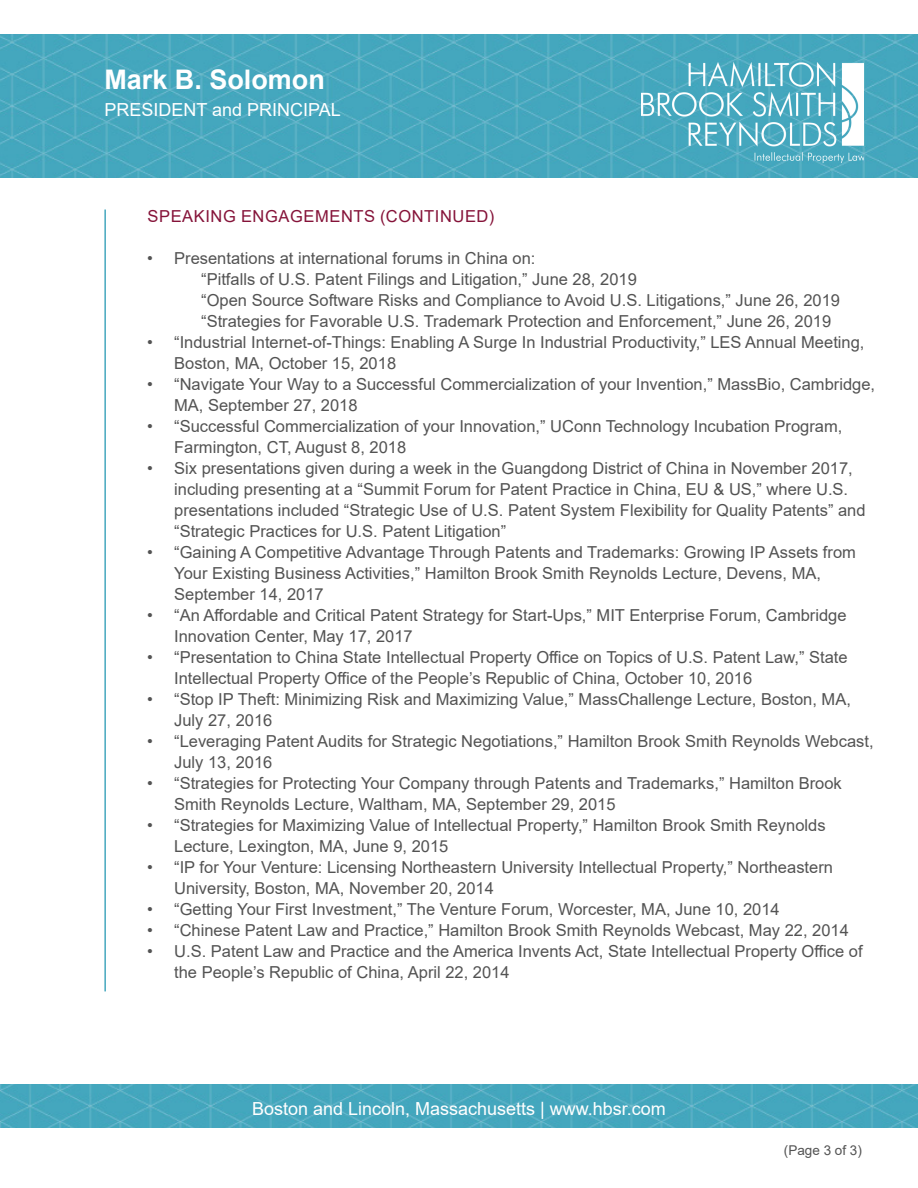
<style>
.page{position:relative;width:918px;height:1188px;background:#fff}
.page>*{position:absolute;margin:0;border:0;box-sizing:border-box;transform-origin:0 0}
.t1{font:700 27px "Arial";color:#fff}
.t2{font:18px "Arial";color:#fff}
.t3{font:16.5px/21px "Arial";color:#535353}
.t4{font:16.5px "Arial";letter-spacing:.035em;color:#851339}
.t5{font:13.5px "Arial";color:#535353}
</style>
<div class="page">
<img style="left:0;top:35px;width:918px;height:142px">
<img style="left:642px;top:63px;width:222px;height:99px">
<hr style="left:104px;top:210px;width:2px;height:781px;background:#45a7be">
<img style="left:0;top:1084px;width:918px;height:44px">
<p class="t1" style="left:104px;top:60px;width:222px">Mark B. Solomon</p>
<p class="t2" style="left:104px;top:97px;width:238px">PRESIDENT and PRINCIPAL</p>
<p class="t4" style="left:148px;top:204px;width:348px">SPEAKING ENGAGEMENTS (CONTINUED)</p>
<p class="t3" style="left:147px;top:247px;width:390px">• Presentations at international forums in China on:</p>
<p class="t3" style="left:201px;top:268px;width:437px">“Pitfalls of U.S. Patent Filings and Litigation,” June 28, 2019</p>
<p class="t3" style="left:201px;top:289px;width:640px">“Open Source Software Risks and Compliance to Avoid U.S. Litigations,” June 26, 2019</p>
<p class="t3" style="left:201px;top:310px;width:632px">“Strategies for Favorable U.S. Trademark Protection and Enforcement,” June 26, 2019</p>
<p class="t3" style="left:174px;top:331px;width:692px;text-indent:-27px">• “Industrial Internet-of-Things: Enabling A Surge In Industrial Productivity,” LES Annual Meeting,<br>Boston, MA, October 15, 2018</p>
<p class="t3" style="left:174px;top:373px;width:702px;text-indent:-27px">• “Navigate Your Way to a Successful Commercialization of your Invention,” MassBio, Cambridge,<br>MA, September 27, 2018</p>
<p class="t3" style="left:174px;top:415px;width:670px;text-indent:-27px">• “Successful Commercialization of your Innovation,” UConn Technology Incubation Program,<br>Farmington, CT, August 8, 2018</p>
<p class="t3" style="left:174px;top:457px;width:693px;text-indent:-27px">• Six presentations given during a week in the Guangdong District of China in November 2017, including presenting at a “Summit Forum for Patent Practice in China, EU &amp; US,” where U.S. presentations included “Strategic Use of U.S. Patent System Flexibility for Quality Patents” and “Strategic Practices for U.S. Patent Litigation”</p>
<p class="t3" style="left:174px;top:541px;width:683px;text-indent:-27px">• “Gaining A Competitive Advantage Through Patents and Trademarks: Growing IP Assets from<br>Your Existing Business Activities,” Hamilton Brook Smith Reynolds Lecture, Devens, MA,<br>September 14, 2017</p>
<p class="t3" style="left:174px;top:604px;width:674px;text-indent:-27px">• “An Affordable and Critical Patent Strategy for Start-Ups,” MIT Enterprise Forum, Cambridge<br>Innovation Center, May 17, 2017</p>
<p class="t3" style="left:174px;top:646px;width:675px;text-indent:-27px">• “Presentation to China State Intellectual Property Office on Topics of U.S. Patent Law,” State<br>Intellectual Property Office of the People’s Republic of China, October 10, 2016</p>
<p class="t3" style="left:174px;top:688px;width:678px;text-indent:-27px">• “Stop IP Theft: Minimizing Risk and Maximizing Value,” MassChallenge Lecture, Boston, MA,<br>July 27, 2016</p>
<p class="t3" style="left:174px;top:730px;width:701px;text-indent:-27px">• “Leveraging Patent Audits for Strategic Negotiations,” Hamilton Brook Smith Reynolds Webcast,<br>July 13, 2016</p>
<p class="t3" style="left:174px;top:772px;width:669px;text-indent:-27px">• “Strategies for Protecting Your Company through Patents and Trademarks,” Hamilton Brook<br>Smith Reynolds Lecture, Waltham, MA, September 29, 2015</p>
<p class="t3" style="left:174px;top:814px;width:653px;text-indent:-27px">• “Strategies for Maximizing Value of Intellectual Property,” Hamilton Brook Smith Reynolds<br>Lecture, Lexington, MA, June 9, 2015</p>
<p class="t3" style="left:174px;top:856px;width:660px;text-indent:-27px">• “IP for Your Venture: Licensing Northeastern University Intellectual Property,” Northeastern<br>University, Boston, MA, November 20, 2014</p>
<p class="t3" style="left:147px;top:898px;width:634px">• “Getting Your First Investment,” The Venture Forum, Worcester, MA, June 10, 2014</p>
<p class="t3" style="left:147px;top:919px;width:703px">• “Chinese Patent Law and Practice,” Hamilton Brook Smith Reynolds Webcast, May 22, 2014</p>
<p class="t3" style="left:174px;top:940px;width:690px;text-indent:-27px">• U.S. Patent Law and Practice and the America Invents Act, State Intellectual Property Office of the People’s Republic of China, April 22, 2014</p>
<p class="t2" style="left:252px;top:1096px;width:415px">Boston and Lincoln, Massachusetts | www.hbsr.com</p>
<p class="t5" style="left:784px;top:1141px;width:80px">(Page 3 of 3)</p>
</div>
